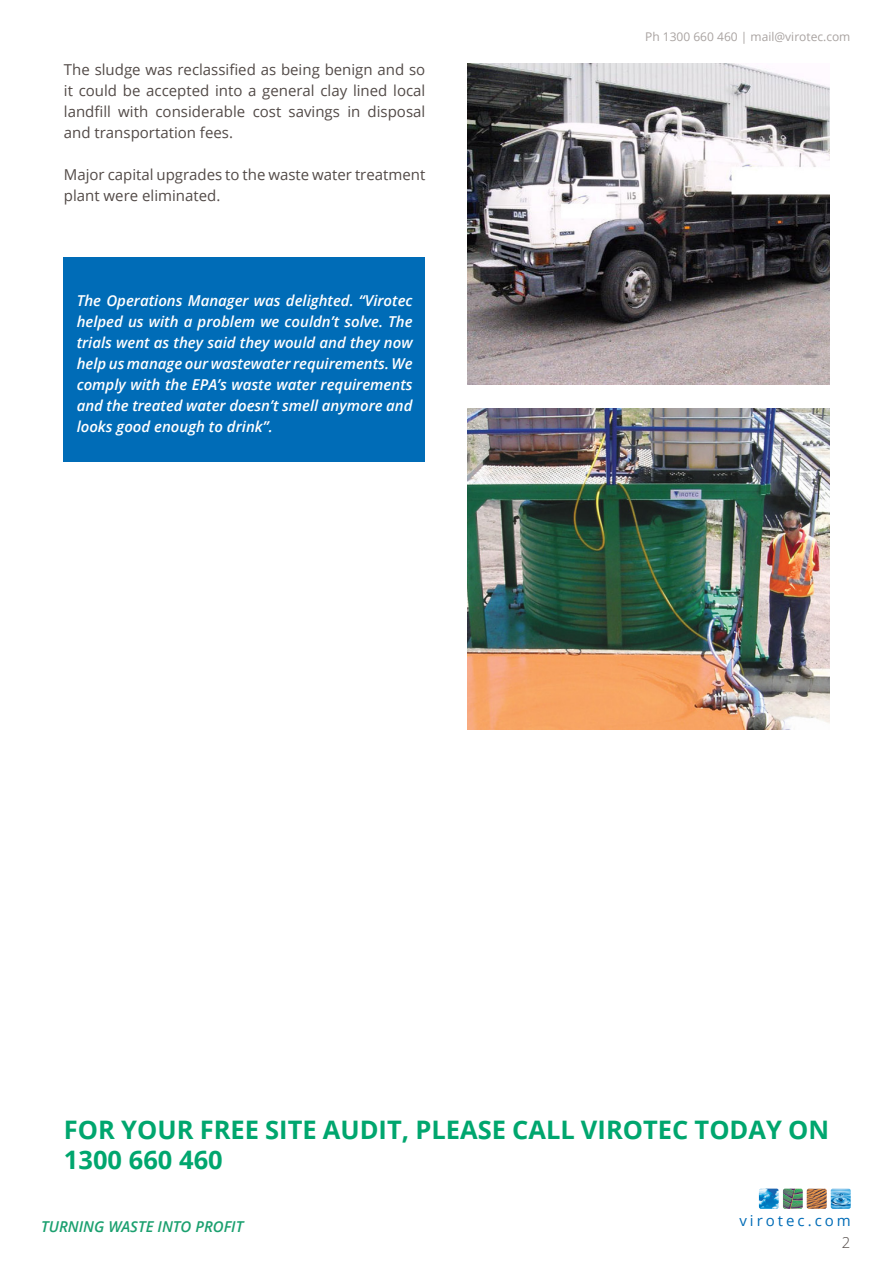
<style>
.page{position:relative;width:893px;height:1263px;background:#fff}
.page>*{position:absolute;margin:0;border:0;box-sizing:border-box;transform-origin:0 0}
.Aqua_Italic_Gil{font:700 25.5px "Open Sans";color:#00a66e}
.Aqua_Italic_Gil-2{font:italic 600 15px/21px "Open Sans";color:#fff;text-align:justify}
.Aqua_Italic_Gil-3{font:15px/21px "Open Sans";color:#524a47;text-align:justify}
.t1{font:italic 600 15px "Open Sans";color:#1ba06f}
.t2{font:15px "Open Sans";letter-spacing:.2em;color:#006cb7}
.Aqua_Italic_Gil-4{font:300 15px "Open Sans";color:#524a47}
.t3{font:12px "Open Sans";color:#a9a3a1}
</style>
<div class="page">
<img style="left:759px;top:1188px;width:20px;height:21px">
<img style="left:783px;top:1188px;width:20px;height:21px">
<img style="left:807px;top:1189px;width:20px;height:20px">
<img style="left:831px;top:1188px;width:20px;height:21px">
<div style="left:64px;top:258px;width:361px;height:204px;background:#006cb7"></div>
<img style="left:468px;top:408px;width:361px;height:321px">
<img style="left:468px;top:64px;width:361px;height:321px">
<p class="Aqua_Italic_Gil-3" style="left:64px;top:58px;width:363px">The sludge was reclassified as being benign and so it could be accepted into a general clay lined local landfill with considerable cost savings in disposal and transportation fees.</p>
<p class="Aqua_Italic_Gil-3" style="left:64px;top:163px;width:363px">Major capital upgrades to the waste water treatment plant were eliminated.</p>
<p class="Aqua_Italic_Gil-2" style="left:77px;top:289px;width:337px">The Operations Manager was delighted. “Virotec helped us with a problem we couldn’t solve. The trials went as they said they would and they now help us manage our wastewater requirements. We comply with the EPA’s waste water requirements and the treated water doesn’t smell anymore and looks good enough to drink”.</p>
<p class="t3" style="left:645px;top:28px;width:207px">Ph 1300 660 460 | mail@virotec.com</p>
<p class="Aqua_Italic_Gil" style="left:64px;top:1112px;width:767px">FOR YOUR FREE SITE AUDIT, PLEASE CALL VIROTEC TODAY ON</p>
<p class="Aqua_Italic_Gil" style="left:64px;top:1142px;width:160px">1300 660 460</p>
<p class="t1" style="left:41px;top:1216px;width:204px">TURNING WASTE INTO PROFIT</p>
<p class="t2" style="left:739px;top:1210px;width:113px">virotec.com</p>
<p class="Aqua_Italic_Gil-4" style="left:842px;top:1232px;width:10px">2</p>
</div>
